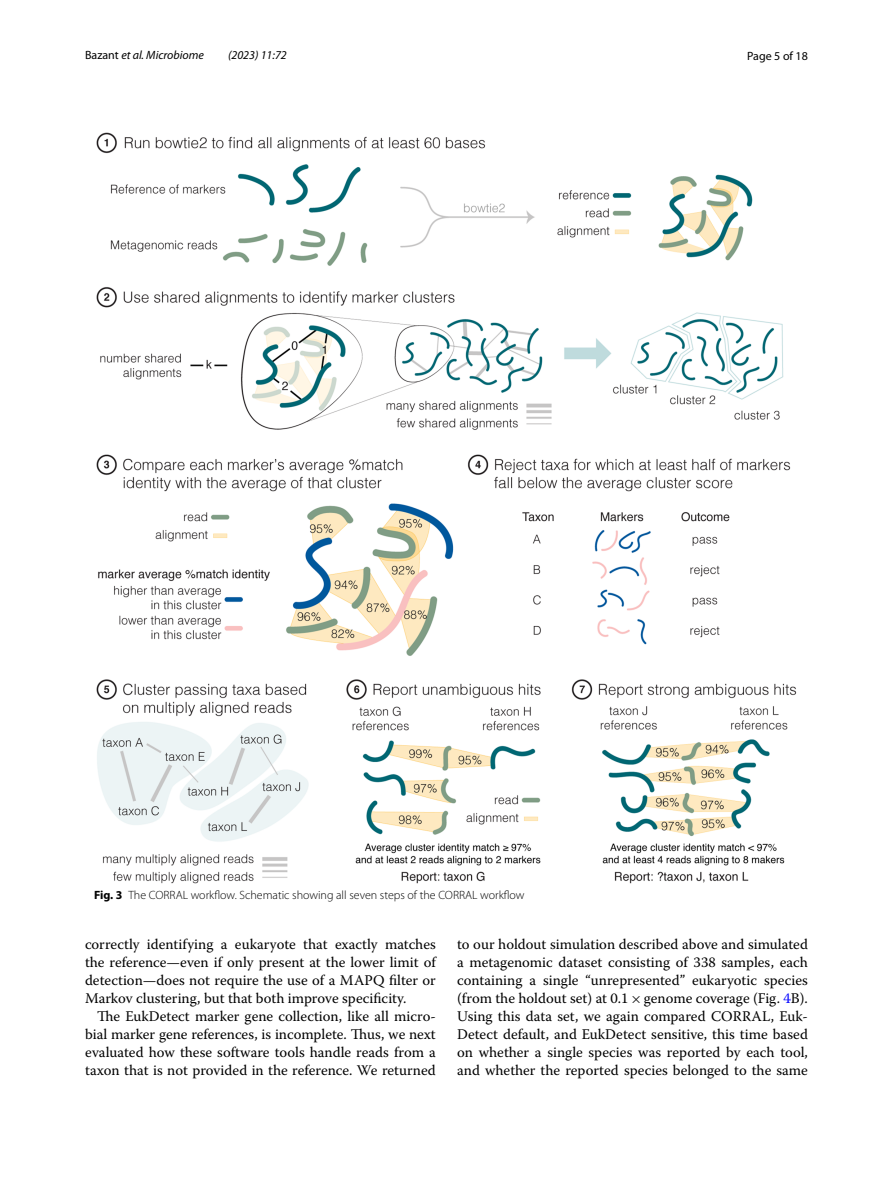
<style>
.page{position:relative;width:893px;height:1187px;background:#fff}
.page>*{position:absolute;margin:0;border:0;box-sizing:border-box;transform-origin:0 0}
.t1{font:14.7px/18px "Warnock Pro";color:#000;text-align:justify}
.t2{font:300 12px "Myriad Pro";color:#000}
.t3{font:italic 12px "Myriad Pro";color:#000}
.t4{font:12px "Myriad Pro";color:#000}
.s1{font-style:normal}
.s2{font-weight:700}
.s3{font-family:"MTSY"}
.s4{color:#00f}
</style>
<div class="page">
<img style="left:96px;top:133px;width:701px;height:750px">
<p class="t3" style="left:85px;top:48px;width:120px"><span class="s1">Bazant</span> et al. Microbiome</p>
<p class="t3" style="left:228px;top:48px;width:60px">(2023) 11:72</p>
<p class="t4" style="left:747px;top:48px;width:62px">Page 5 of 18</p>
<p class="t2" style="left:94px;top:888px;width:432px"><span class="s2">Fig. 3</span> The CORRAL workflow. Schematic showing all seven steps of the CORRAL workflow</p>
<p class="t1" style="left:85px;top:935px;width:352px">correctly identifying a eukaryote that exactly matches the reference—even if only present at the lower limit of detection—does not require the use of a MAPQ filter or Markov clustering, but that both improve specificity.</p>
<p class="t1" style="left:85px;top:1007px;width:352px;text-indent:12px">The EukDetect marker gene collection, like all micro&shy;bial marker gene references, is incomplete. Thus, we next evaluated how these software tools handle reads from a taxon that is not provided in the reference. We returned</p>
<p class="t1" style="left:457px;top:935px;width:352px">to our holdout simulation described above and simulated a metagenomic dataset consisting of 338 samples, each containing a single “unrepresented” eukaryotic species (from the holdout set) at 0.1<span class="s3">×</span>genome coverage (Fig. <span class="s4">4</span>B).<br>Using this data set, we again compared CORRAL, Euk-Detect default, and EukDetect sensitive, this time based on whether a single species was reported by each tool, and whether the reported species belonged to the same</p>
</div>
